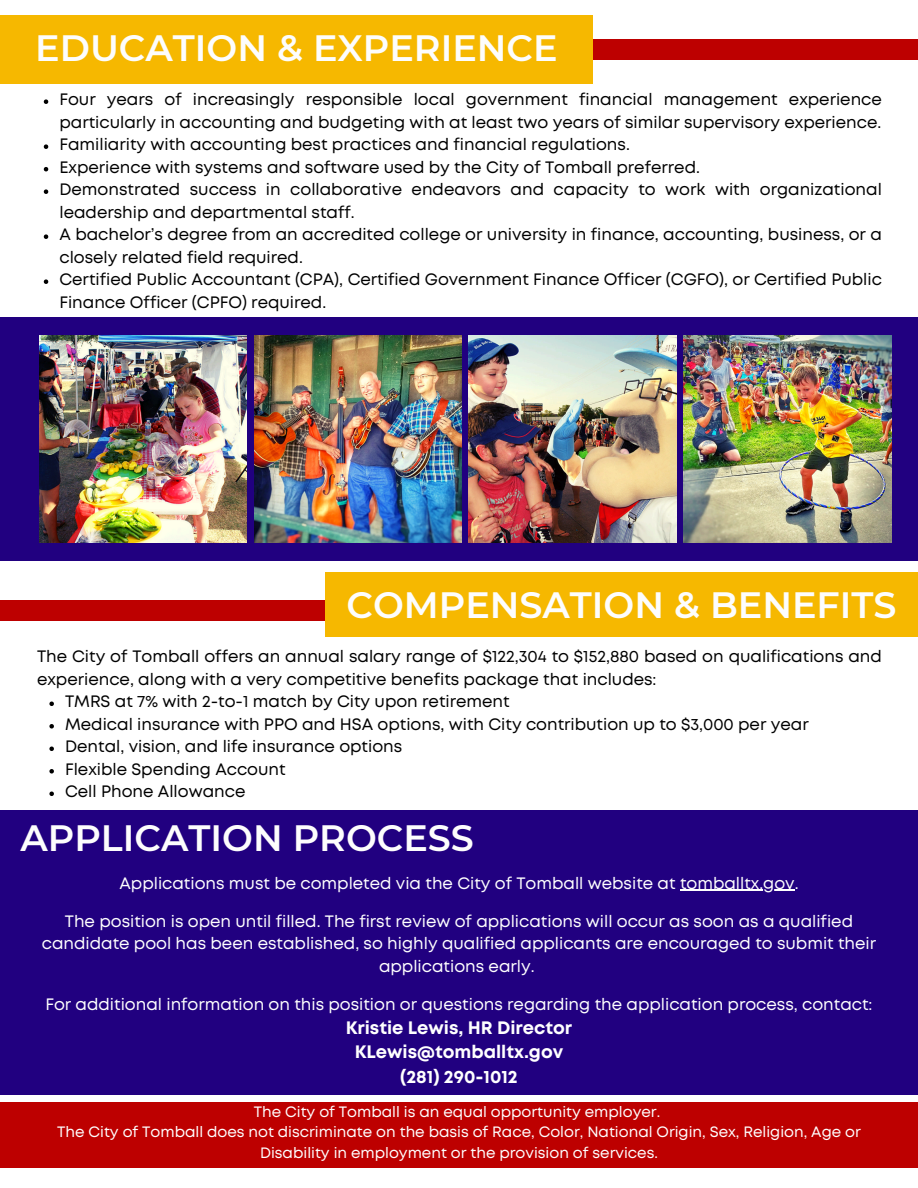
<style>
.page{position:relative;width:918px;height:1188px;background:#fff}
.page>*{position:absolute;margin:0;border:0;box-sizing:border-box;transform-origin:0 0}
.t1{font:600 36.6px "Montserrat";color:#fdfdfd}
.t2{font:700 18px "Mont";color:#fff}
.t3{font:16.5px/22.5px "Mont";color:#000}
.t4{font:16.5px/22.5px "Mont";color:#fff;text-align:center}
.t5{font:15px/20.2px "Mont";color:#fff;text-align:center}
</style>
<div class="page">
<div style="left:437px;top:39px;width:481px;height:21px;background:#bd0000"></div>
<div style="left:0;top:15px;width:593px;height:69px;background:#f6b800"></div>
<svg style="left:44px;top:99px;width:4px;height:5px"></svg>
<svg style="left:44px;top:144px;width:4px;height:5px"></svg>
<svg style="left:44px;top:167px;width:4px;height:4px"></svg>
<svg style="left:44px;top:189px;width:4px;height:5px"></svg>
<svg style="left:44px;top:234px;width:4px;height:5px"></svg>
<svg style="left:44px;top:279px;width:4px;height:5px"></svg>
<div style="left:0;top:600px;width:593px;height:20px;background:#bd0000"></div>
<div style="left:325px;top:572px;width:593px;height:64px;background:#f6b800"></div>
<svg style="left:49px;top:702px;width:5px;height:4px"></svg>
<svg style="left:49px;top:724px;width:5px;height:5px"></svg>
<svg style="left:49px;top:747px;width:5px;height:4px"></svg>
<svg style="left:49px;top:769px;width:5px;height:5px"></svg>
<svg style="left:49px;top:792px;width:5px;height:4px"></svg>
<div style="left:0;top:811px;width:918px;height:284px;background:#210080"></div>
<hr style="left:680px;top:890px;width:115px;height:1px;background:#fff">
<div style="left:0;top:1103px;width:918px;height:65px;background:#bd0000"></div>
<div style="left:0;top:318px;width:918px;height:243px;background:#210080"></div>
<img style="left:39px;top:335px;width:208px;height:208px">
<img style="left:254px;top:335px;width:208px;height:208px">
<img style="left:469px;top:335px;width:207px;height:208px">
<img style="left:684px;top:335px;width:208px;height:208px">
<p class="t1" style="left:35px;top:25px;width:524px">EDUCATION &amp; EXPERIENCE</p>
<h1 class="t3" style="left:59px;top:89px;width:824px">Four years of increasingly responsible local government financial management experience particularly in accounting and budgeting with at least two years of similar supervisory experience.</h1>
<p class="t3" style="left:59px;top:134px;width:572px">Familiarity with accounting best practices and financial regulations.</p>
<p class="t3" style="left:59px;top:157px;width:642px">Experience with systems and software used by the City of Tomball preferred.</p>
<p class="t3" style="left:59px;top:179px;width:824px">Demonstrated success in collaborative endeavors and capacity to work with organizational leadership and departmental staff.</p>
<p class="t3" style="left:59px;top:224px;width:824px">A bachelor’s degree from an accredited college or university in finance, accounting, business, or a closely related field required.</p>
<p class="t3" style="left:59px;top:269px;width:824px">Certified Public Accountant (CPA), Certified Government Finance Officer (CGFO), or Certified Public<br>Finance Officer (CPFO) required.</p>
<p class="t1" style="left:347px;top:582px;width:552px">COMPENSATION &amp; BENEFITS</p>
<p class="t3" style="left:37px;top:646px;width:846px">The City of Tomball offers an annual salary range of $122,304 to $152,880 based on qualifications and experience, along with a very competitive benefits package that includes:</p>
<p class="t3" style="left:65px;top:691px;width:446px">TMRS at 7% with 2-to-1 match by City upon retirement</p>
<p class="t3" style="left:65px;top:714px;width:745px">Medical insurance with PPO and HSA options, with City contribution up to $3,000 per year</p>
<p class="t3" style="left:65px;top:736px;width:339px">Dental, vision, and life insurance options</p>
<p class="t3" style="left:65px;top:759px;width:222px">Flexible Spending Account</p>
<h1 class="t3" style="left:65px;top:781px;width:182px">Cell Phone Allowance</h1>
<p class="t1" style="left:20px;top:815px;width:455px">APPLICATION PROCESS</p>
<p class="t4" style="left:119px;top:873px;width:681px">Applications must be completed via the City of Tomball website at tomballtx.gov.</p>
<p class="t4" style="left:65px;top:911px;width:790px">The position is open until filled. The first review of applications will occur as soon as a qualified</p>
<p class="t4" style="left:42px;top:934px;width:836px">candidate pool has been established, so highly qualified applicants are encouraged to submit their applications early.</p>
<p class="t4" style="left:45px;top:994px;width:829px">For additional information on this position or questions regarding the application process, contact:</p>
<p class="t2" style="left:346px;top:1021px;width:228px">Kristie Lewis, HR Director</p>
<p class="t2" style="left:355px;top:1045px;width:210px">KLewis@tomballtx.gov</p>
<p class="t2" style="left:400px;top:1070px;width:119px">(281) 290-1012</p>
<h1 class="t5" style="left:254px;top:1103px;width:408px">The City of Tomball is an equal opportunity employer.</h1>
<p class="t5" style="left:57px;top:1123px;width:805px">The City of Tomball does not discriminate on the basis of Race, Color, National Origin, Sex, Religion, Age or<br>Disability in employment or the provision of services.</p>
</div>
